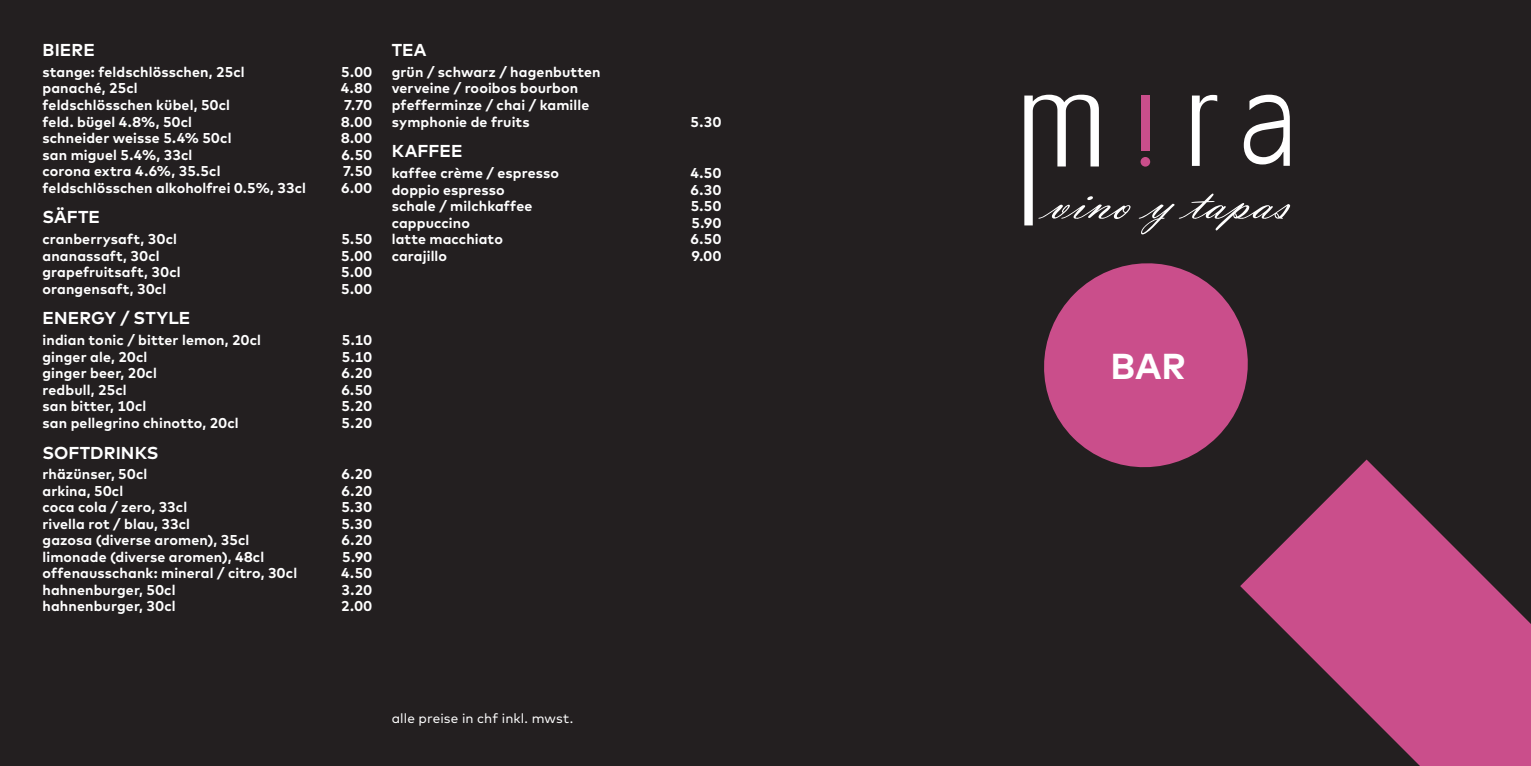
<style>
.page{position:relative;width:1531px;height:766px;background:#fff}
.page>*{position:absolute;margin:0;border:0;box-sizing:border-box;transform-origin:0 0}
.t1{font:700 36px "Mark";color:#fff}
.t2{font:700 17.25px "Mark";letter-spacing:.005em;color:#fff}
.t3{font:700 14.25px/16.5px "Mark";letter-spacing:.01em;color:#fff}
.t4{font:13.5px "Mark";letter-spacing:.01em;color:#fff}
</style>
<div class="page">
<div style="left:0;top:0;width:1531px;height:765px;background:#231f20"></div>
<svg style="left:1192px;top:95px;width:25px;height:71px"></svg>
<svg style="left:1244px;top:95px;width:46px;height:71px"></svg>
<div style="left:1141px;top:95px;width:8px;height:56px;background:#ca4e8b"></div>
<svg style="left:1024px;top:95px;width:106px;height:130px"></svg>
<svg style="left:1139px;top:193px;width:151px;height:41px"></svg>
<div style="left:1140px;top:157px;width:10px;height:9px;background:#ca4e8b;border-radius:50%"></div>
<svg style="left:1240px;top:459px;width:291px;height:306px;fill:#ca4e8b"></svg>
<svg style="left:1044px;top:263px;width:214px;height:214px;fill:#ca4e8b"></svg>
<p class="t2" style="left:43px;top:40px;width:54px">BIERE</p>
<p class="t3" style="left:43px;top:64px;width:204px">stange: feldschlösschen, 25cl</p>
<p class="t3" style="left:341px;top:64px;width:32px">5.00</p>
<p class="t3" style="left:43px;top:80px;width:97px">panaché, 25cl</p>
<p class="t3" style="left:341px;top:80px;width:33px">4.80</p>
<p class="t3" style="left:43px;top:97px;width:189px">feldschlösschen kübel, 50cl</p>
<p class="t3" style="left:344px;top:97px;width:30px">7.70</p>
<p class="t3" style="left:43px;top:113px;width:151px">feld. bügel 4.8%, 50cl</p>
<p class="t3" style="left:341px;top:113px;width:33px">8.00</p>
<p class="t3" style="left:43px;top:130px;width:190px">schneider weisse 5.4% 50cl</p>
<p class="t3" style="left:341px;top:130px;width:33px">8.00</p>
<p class="t3" style="left:43px;top:146px;width:151px">san miguel 5.4%, 33cl</p>
<p class="t3" style="left:341px;top:146px;width:32px">6.50</p>
<p class="t3" style="left:43px;top:163px;width:179px">corona extra 4.6%, 35.5cl</p>
<p class="t3" style="left:343px;top:163px;width:31px">7.50</p>
<p class="t3" style="left:43px;top:179px;width:265px">feldschlösschen alkoholfrei 0.5%, 33cl</p>
<p class="t3" style="left:341px;top:179px;width:32px">6.00</p>
<p class="t2" style="left:43px;top:207px;width:59px">SÄFTE</p>
<p class="t3" style="left:43px;top:231px;width:136px">cranberrysaft, 30cl</p>
<p class="t3" style="left:341px;top:231px;width:32px">5.50</p>
<p class="t3" style="left:43px;top:247px;width:119px">ananassaft, 30cl</p>
<p class="t3" style="left:341px;top:247px;width:32px">5.00</p>
<p class="t3" style="left:43px;top:264px;width:140px">grapefruitsaft, 30cl</p>
<p class="t3" style="left:341px;top:264px;width:32px">5.00</p>
<p class="t3" style="left:43px;top:280px;width:125px">orangensaft, 30cl</p>
<p class="t3" style="left:341px;top:280px;width:32px">5.00</p>
<p class="t2" style="left:43px;top:308px;width:149px">ENERGY / STYLE</p>
<p class="t3" style="left:43px;top:332px;width:220px">indian tonic / bitter lemon, 20cl</p>
<p class="t3" style="left:342px;top:332px;width:32px">5.10</p>
<p class="t3" style="left:43px;top:348px;width:106px">ginger ale, 20cl</p>
<p class="t3" style="left:342px;top:348px;width:32px">5.10</p>
<p class="t3" style="left:43px;top:365px;width:116px">ginger beer, 20cl</p>
<p class="t3" style="left:341px;top:365px;width:32px">6.20</p>
<p class="t3" style="left:43px;top:381px;width:86px">redbull, 25cl</p>
<p class="t3" style="left:341px;top:381px;width:32px">6.50</p>
<p class="t3" style="left:43px;top:398px;width:105px">san bitter, 10cl</p>
<p class="t3" style="left:342px;top:398px;width:32px">5.20</p>
<p class="t3" style="left:43px;top:414px;width:198px">san pellegrino chinotto, 20cl</p>
<p class="t3" style="left:342px;top:414px;width:32px">5.20</p>
<p class="t2" style="left:43px;top:442px;width:118px">SOFTDRINKS</p>
<p class="t3" style="left:43px;top:466px;width:106px">rhäzü nser, 50cl</p>
<p class="t3" style="left:341px;top:466px;width:32px">6.20</p>
<p class="t3" style="left:43px;top:482px;width:82px">arkina, 50cl</p>
<p class="t3" style="left:341px;top:482px;width:32px">6.20</p>
<p class="t3" style="left:43px;top:499px;width:146px">coca cola / zero, 33cl</p>
<p class="t3" style="left:341px;top:499px;width:32px">5.30</p>
<p class="t3" style="left:43px;top:515px;width:149px">rivella rot / blau, 33cl</p>
<p class="t3" style="left:341px;top:515px;width:32px">5.30</p>
<p class="t3" style="left:43px;top:532px;width:208px">gazosa (diverse aromen), 35cl</p>
<p class="t3" style="left:341px;top:532px;width:32px">6.20</p>
<p class="t3" style="left:43px;top:548px;width:223px">limonade (diverse aromen), 48cl</p>
<p class="t3" style="left:342px;top:548px;width:31px">5.90</p>
<p class="t3" style="left:43px;top:565px;width:256px">offenausschank: mineral / citro, 30cl</p>
<p class="t3" style="left:341px;top:565px;width:32px">4.50</p>
<p class="t3" style="left:43px;top:581px;width:135px">hahnenburger, 50cl</p>
<p class="t3" style="left:341px;top:581px;width:32px">3.20</p>
<p class="t3" style="left:43px;top:598px;width:135px">hahnenburger, 30cl</p>
<p class="t3" style="left:341px;top:598px;width:33px">2.00</p>
<p class="t2" style="left:392px;top:40px;width:36px">TEA</p>
<p class="t3" style="left:392px;top:64px;width:210px">grün / schwarz / hagenbutten verveine / rooibos bourbon pfefferminze / chai / kamille symphonie de fruits</p>
<p class="t3" style="left:690px;top:113px;width:32px">5.30</p>
<p class="t2" style="left:392px;top:141px;width:72px">KAFFEE</p>
<p class="t3" style="left:392px;top:165px;width:169px">kaffee crème / espresso</p>
<p class="t3" style="left:690px;top:165px;width:32px">4.50</p>
<p class="t3" style="left:392px;top:181px;width:114px">doppio espresso</p>
<p class="t3" style="left:690px;top:181px;width:32px">6.30</p>
<p class="t3" style="left:392px;top:198px;width:142px">schale / milchkaffee</p>
<p class="t3" style="left:691px;top:198px;width:32px">5.50</p>
<p class="t3" style="left:392px;top:214px;width:80px">cappuccino</p>
<p class="t3" style="left:691px;top:214px;width:31px">5.90</p>
<p class="t3" style="left:392px;top:231px;width:113px">latte macchiato</p>
<p class="t3" style="left:690px;top:231px;width:32px">6.50</p>
<p class="t3" style="left:392px;top:247px;width:57px">carajillo</p>
<p class="t3" style="left:691px;top:247px;width:31px">9.00</p>
<p class="t4" style="left:392px;top:710px;width:183px">alle preise in chf inkl. mwst.</p>
<h1 class="t1" style="left:1110px;top:345px;width:77px">BAR</h1>
</div>
